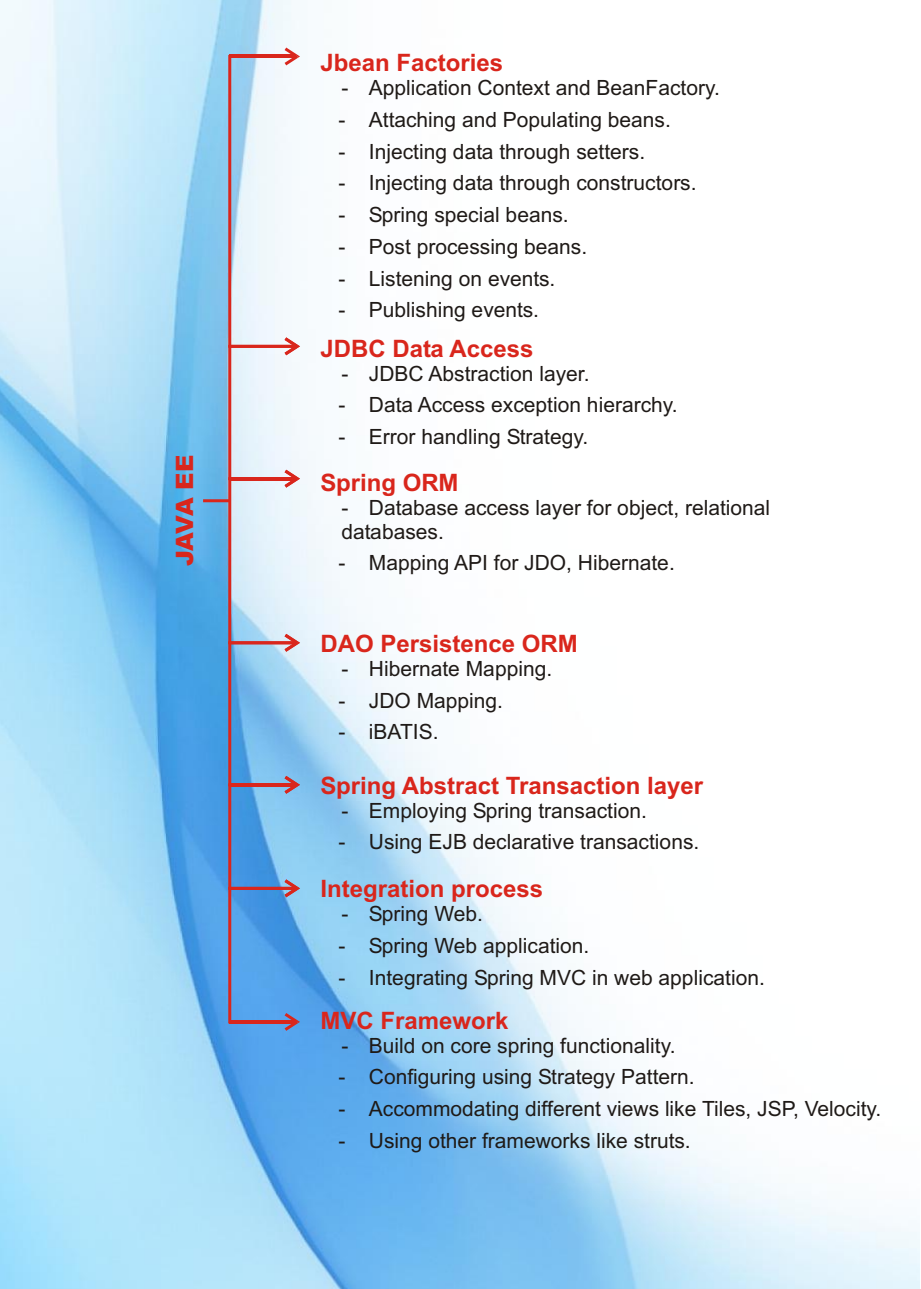
<style>
.page{position:relative;width:921px;height:1289px;background:#fff}
.page>*{position:absolute;margin:0;border:0;box-sizing:border-box;transform-origin:0 0}
.t1{font:700 24px "Arial";color:#d9261c}
.t2{font:900 24px "Arial";letter-spacing:-.04em;color:#d9261c}
.t3{font:21px/23.4px "Arial";color:#1f1a17}
</style>
<div class="page">
<img style="left:0;top:0;width:920px;height:1288px">
<hr style="left:203px;top:499px;width:27px;height:3px;background:#d9261c">
<svg style="left:228px;top:48px;width:72px;height:982px"></svg>
<p class="t2" style="left:176px;top:566px;width:113px;rotate:-90deg">JAVA EE</p>
<p class="t1" style="left:320px;top:54px;width:184px">Jbean Factories</p>
<p class="t3" style="left:341px;top:78px;width:380px">- Application Context and BeanFactory.</p>
<p class="t3" style="left:338px;top:110px;width:334px">- Attaching and Populating beans.</p>
<p class="t3" style="left:338px;top:142px;width:308px">- Injecting data through setters.</p>
<p class="t3" style="left:338px;top:173px;width:360px">- Injecting data through constructors.</p>
<p class="t3" style="left:338px;top:205px;width:232px">- Spring special beans.</p>
<p class="t3" style="left:338px;top:237px;width:250px">- Post processing beans.</p>
<p class="t3" style="left:338px;top:268px;width:219px">- Listening on events.</p>
<p class="t3" style="left:338px;top:300px;width:202px">- Publishing events.</p>
<p class="t1" style="left:320px;top:339px;width:215px">JDBC Data Access</p>
<p class="t3" style="left:341px;top:364px;width:250px">- JDBC Abstraction layer.</p>
<p class="t3" style="left:338px;top:395px;width:341px">- Data Access exception hierarchy.</p>
<p class="t3" style="left:338px;top:427px;width:251px">- Error handling Strategy.</p>
<p class="t1" style="left:320px;top:473px;width:140px">Spring ORM</p>
<p class="t3" style="left:341px;top:498px;width:430px">- Database access layer for object, relational databases.</p>
<p class="t3" style="left:338px;top:553px;width:338px">- Mapping API for JDO, Hibernate.</p>
<p class="t1" style="left:320px;top:634px;width:259px">DAO Persistence ORM</p>
<p class="t3" style="left:341px;top:658px;width:212px">- Hibernate Mapping.</p>
<p class="t3" style="left:338px;top:690px;width:166px">- JDO Mapping.</p>
<p class="t3" style="left:338px;top:722px;width:102px">- iBATIS.</p>
<p class="t1" style="left:320px;top:776px;width:384px">Spring Abstract Transaction layer</p>
<p class="t3" style="left:341px;top:800px;width:307px">- Employing Spring transaction.</p>
<p class="t3" style="left:338px;top:832px;width:362px">- Using EJB declarative transactions.</p>
<p class="t1" style="left:320px;top:879px;width:224px">Integration process</p>
<p class="t3" style="left:341px;top:904px;width:143px">- Spring Web.</p>
<p class="t3" style="left:338px;top:935px;width:252px">- Spring Web application.</p>
<p class="t3" style="left:338px;top:967px;width:428px">- Integrating Spring MVC in web application.</p>
<p class="t1" style="left:320px;top:1011px;width:190px">MVC Framework</p>
<p class="t3" style="left:341px;top:1035px;width:336px">- Build on core spring functionality.</p>
<p class="t3" style="left:338px;top:1067px;width:358px">- Configuring using Strategy Pattern.</p>
<p class="t3" style="left:338px;top:1099px;width:544px">- Accommodating different views like Tiles, JSP, Velocity.</p>
<p class="t3" style="left:338px;top:1130px;width:354px">- Using other frameworks like struts.</p>
</div>
